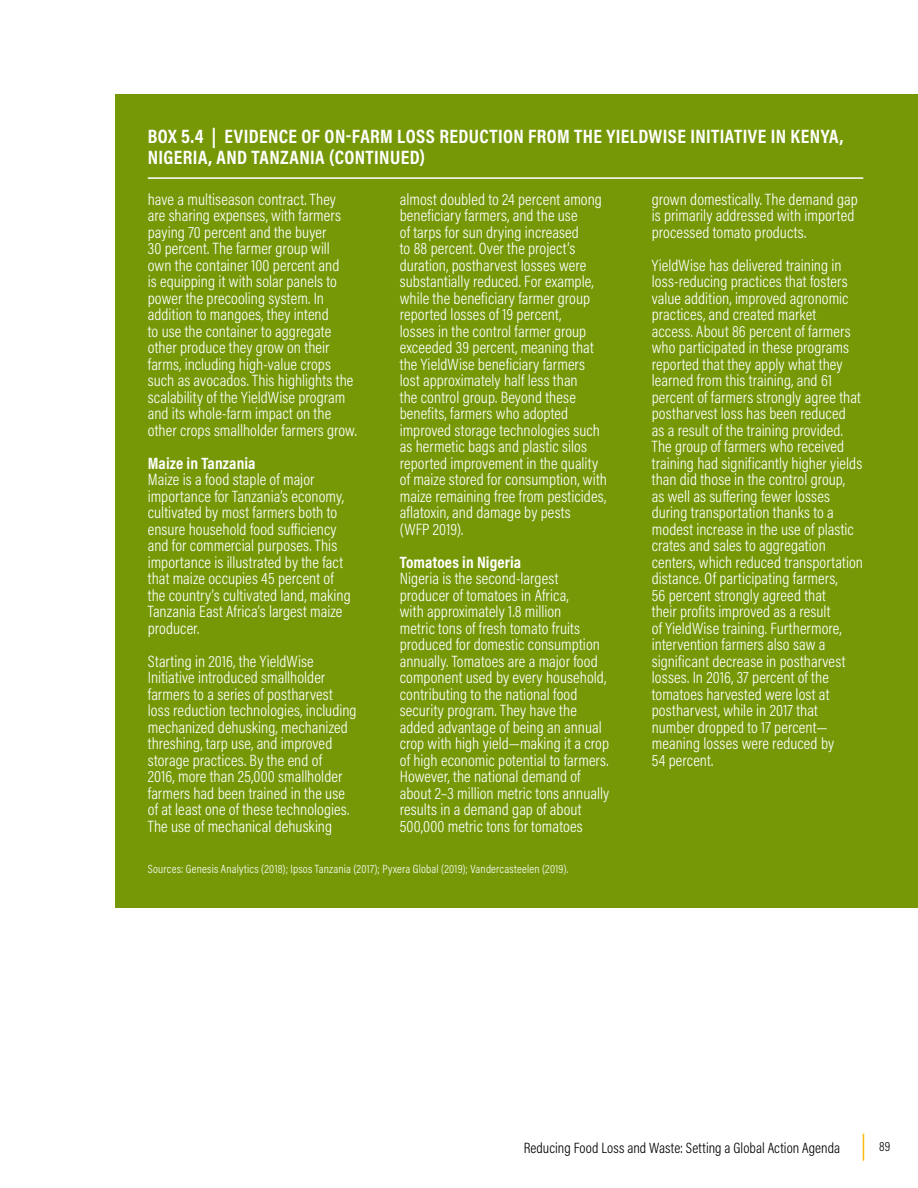
<style>
.page{position:relative;width:918px;height:1188px;background:#fff}
.page>*{position:absolute;margin:0;border:0;box-sizing:border-box;transform-origin:0 0}
.t1{font:700 19.5px/21px "Acumin Pro Cond";letter-spacing:.02em;color:#fff}
.t2{font:300 16.5px/16.5px "Acumin Pro Cond";letter-spacing:.005em;color:#fff}
.t3{font:700 16.5px "Acumin Pro Cond";letter-spacing:.005em;color:#fff}
.t4{font:300 15px "Acumin Pro Cond";letter-spacing:.005em;color:#000}
.t5{font:300 13.05px "Acumin Pro Cond";color:#000}
.t6{font:300 12px "Acumin Pro Cond";letter-spacing:.02em;color:#fff}
</style>
<div class="page">
<svg style="left:863px;top:1134px;width:1px;height:27px"></svg>
<div style="left:116px;top:94px;width:802px;height:814px;background:#769807"></div>
<hr style="left:148px;top:177px;width:715px;height:2px;background:#fff">
<p class="t1" style="left:148px;top:125px;width:697px">BOX 5.4 | EVIDENCE OF ON-FARM LOSS REDUCTION FROM THE YIELDWISE INITIATIVE IN KENYA,<br>NIGERIA, AND TANZANIA (CONTINUED)</p>
<p class="t2" style="left:148px;top:191px;width:211px">have a multiseason contract. They are sharing expenses, with farmers paying 70 percent and the buyer<br>30 percent. The farmer group will own the container 100 percent and<br>is equipping it with solar panels to power the precooling system. In addition to mangoes, they intend<br>to use the container to aggregate other produce they grow on their farms, including high-value crops such as avocados. This highlights the scalability of the YieldWise program and its whole-farm impact on the other crops smallholder farmers grow.</p>
<p class="t3" style="left:148px;top:452px;width:109px">Maize in Tanzania</p>
<p class="t2" style="left:148px;top:471px;width:204px">Maize is a food staple of major importance for Tanzania’s economy, cultivated by most farmers both to ensure household food sufficiency and for commercial purposes. This importance is illustrated by the fact that maize occupies 45 percent of the country’s cultivated land, making<br>Tanzania East Africa’s largest maize producer.</p>
<p class="t2" style="left:148px;top:653px;width:210px">Starting in 2016, the YieldWise Initiative introduced smallholder farmers to a series of postharvest loss reduction technologies, including mechanized dehusking, mechanized threshing, tarp use, and improved storage practices. By the end of<br>2016, more than 25,000 smallholder farmers had been trained in the use of at least one of these technologies.<br>The use of mechanical dehusking</p>
<p class="t2" style="left:400px;top:191px;width:209px">almost doubled to 24 percent among beneficiary farmers, and the use<br>of tarps for sun drying increased<br>to 88 percent. Over the project’s duration, postharvest losses were substantially reduced. For example, while the beneficiary farmer group reported losses of 19 percent,<br>losses in the control farmer group exceeded 39 percent, meaning that the YieldWise beneficiary farmers lost approximately half less than<br>the control group. Beyond these benefits, farmers who adopted improved storage technologies such as hermetic bags and plastic silos reported improvement in the quality of maize stored for consumption, with maize remaining free from pesticides, aflatoxin, and damage by pests<br>(WFP 2019).</p>
<p class="t3" style="left:400px;top:551px;width:123px">Tomatoes in Nigeria</p>
<p class="t2" style="left:400px;top:570px;width:211px">Nigeria is the second-largest producer of tomatoes in Africa,<br>with approximately 1.8 million<br>metric tons of fresh tomato fruits produced for domestic consumption annually. Tomatoes are a major food component used by every household, contributing to the national food security program. They have the added advantage of being an annual crop with high yield—making it a crop of high economic potential to farmers.<br>However, the national demand of about 2–3 million metric tons annually results in a demand gap of about 500,000 metric tons for tomatoes</p>
<p class="t6" style="left:148px;top:861px;width:422px">Sources: Genesis Analytics (2018); Ipsos Tanzania (2017); Pyxera Global (2019); Vandercasteelen (2019).</p>
<p class="t2" style="left:652px;top:191px;width:207px">grown domestically. The demand gap is primarily addressed with imported processed tomato products.</p>
<p class="t2" style="left:652px;top:257px;width:213px">YieldWise has delivered training in loss-reducing practices that fosters value addition, improved agronomic practices, and created market<br>access. About 86 percent of farmers who participated in these programs reported that they apply what they learned from this training, and 61 percent of farmers strongly agree that postharvest loss has been reduced<br>as a result of the training provided.<br>The group of farmers who received training had significantly higher yields than did those in the control group,<br>as well as suffering fewer losses during transportation thanks to a modest increase in the use of plastic crates and sales to aggregation centers, which reduced transportation distance. Of participating farmers,<br>56 percent strongly agreed that<br>their profits improved as a result<br>of YieldWise training. Furthermore, intervention farmers also saw a significant decrease in postharvest losses. In 2016, 37 percent of the tomatoes harvested were lost at postharvest, while in 2017 that number dropped to 17 percent— meaning losses were reduced by<br>54 percent.</p>
<p class="t4" style="left:524px;top:1138px;width:318px">Reducing Food Loss and Waste: Setting a Global Action Agenda</p>
<p class="t5" style="left:879px;top:1138px;width:13px">89</p>
</div>
